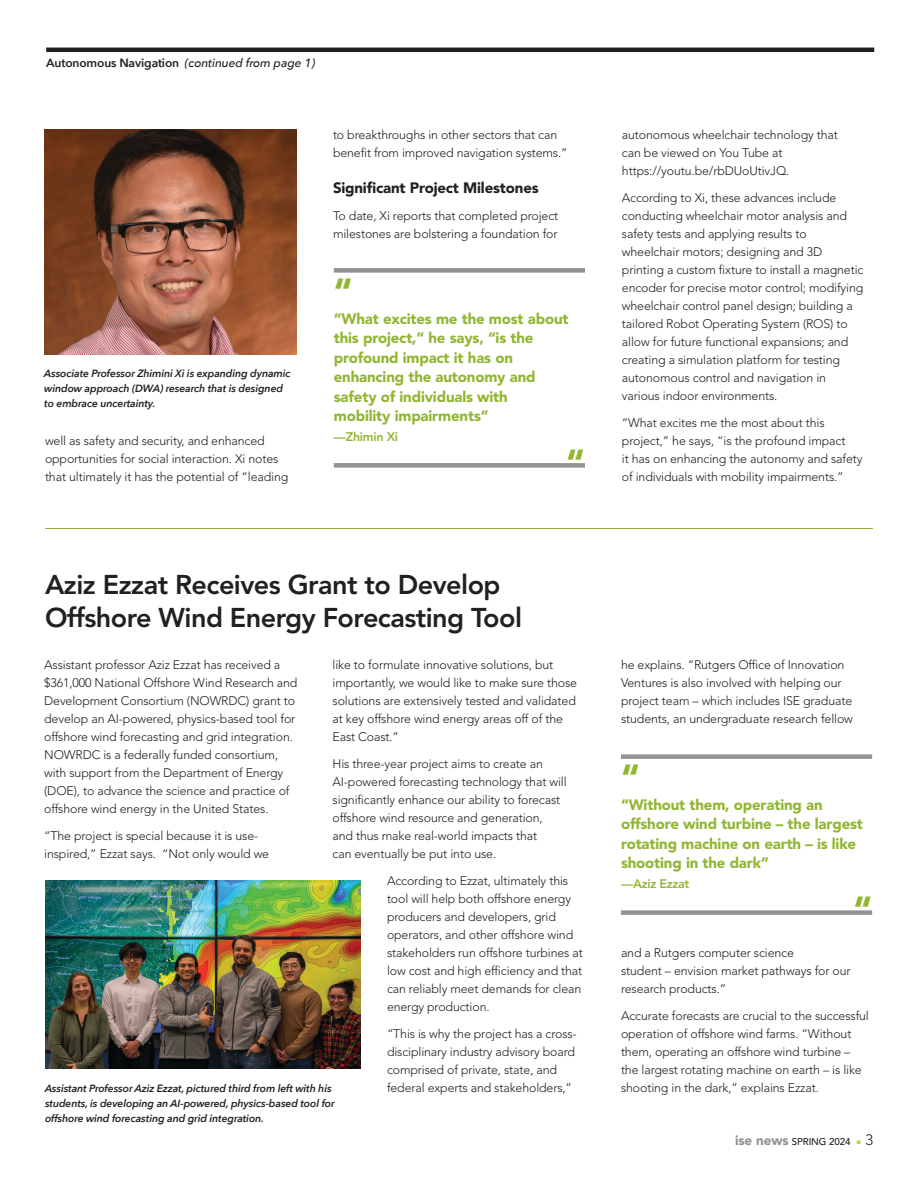
<style>
.page{position:relative;width:918px;height:1188px;background:#fff}
.page>*{position:absolute;margin:0;border:0;box-sizing:border-box;transform-origin:0 0}
.Quote_rule_above{font:900 36px "Avenir LT Std";color:#91b631}
.Quote_rule_below{font:900 36px "Avenir LT Std";color:#91b631}
._18_22_Headline_style_Light{font:800 27px/33px "Avenir LT Std";letter-spacing:-.02em;color:#231f20}
.Pull_Quote{font:900 15px/19.5px "Avenir LT Std";letter-spacing:-.01em;color:#91b631}
.Body_Text{font:900 15px "Avenir LT Std";letter-spacing:-.01em;color:#231f20}
.Body_Text-2{font:300 12.3px/18px "Avenir LT Std";letter-spacing:-.01em;color:#231f20}
.Pull_Quote-2{font:800 12.3px "Avenir LT Std";letter-spacing:-.02em;color:#91b631}
.Continued_from{font:600 12px "Avenir Next";letter-spacing:-.01em;color:#231f20}
.Dept_news_body_text{font:italic 600 10.5px/15px "Avenir Next";letter-spacing:-.01em;color:#231f20}
.t1{font:500 9.75px "Avenir LT Std";letter-spacing:-.01em;color:#231f20}
.s1{font-weight:500;font-style:italic}
.s2{font-size:12px}
.s3{font-weight:900;font-size:13.5px;color:#919295}
.s4{font-weight:300;font-size:15px}
</style>
<div class="page">
<hr style="left:46px;top:48px;width:828px;height:4px;background:#231f20">
<img style="left:44px;top:130px;width:252px;height:225px">
<div style="left:334px;top:268px;width:251px;height:5px;background:#919295"></div>
<div style="left:334px;top:463px;width:251px;height:5px;background:#919295"></div>
<div style="left:621px;top:754px;width:251px;height:5px;background:#919295"></div>
<div style="left:621px;top:910px;width:251px;height:5px;background:#919295"></div>
<img style="left:45px;top:881px;width:316px;height:188px">
<hr style="left:45px;top:528px;width:828px;height:1px;background:#91b631">
<p class="Continued_from" style="left:46px;top:53px;width:271px">Autonomous Navigation <span class="s1">(continued from page 1)</span></p>
<p class="Dept_news_body_text" style="left:44px;top:366px;width:248px">Associate Professor Zhimini Xi is expanding dynamic window approach (DWA) research that is designed to embrace uncertainty.</p>
<p class="Body_Text-2" style="left:45px;top:431px;width:245px">well as safety and security, and enhanced opportunities for social interaction. Xi notes that ultimately it has the potential of “leading</p>
<p class="Body_Text-2" style="left:333px;top:126px;width:236px">to breakthroughs in other sectors that can benefit from improved navigation systems.”</p>
<p class="Body_Text" style="left:333px;top:179px;width:207px">Significant Project Milestones</p>
<p class="Body_Text-2" style="left:333px;top:207px;width:227px">To date, Xi reports that completed project milestones are bolstering a foundation for</p>
<p class="Quote_rule_above" style="left:334px;top:270px;width:20px">“</p>
<p class="Pull_Quote" style="left:334px;top:309px;width:236px">“What excites me the most about this project,” he says, “is the profound impact it has on enhancing the autonomy and safety of individuals with<br>mobility impairments”</p>
<p class="Pull_Quote-2" style="left:334px;top:429px;width:66px"><span class="s2">—</span>Zhimin Xi</p>
<p class="Quote_rule_below" style="left:566px;top:441px;width:20px">“</p>
<p class="_18_22_Headline_style_Light" style="left:45px;top:569px;width:479px">Aziz Ezzat Receives Grant to Develop<br>Offshore Wind Energy Forecasting Tool</p>
<p class="Body_Text-2" style="left:44px;top:655px;width:255px">Assistant professor Aziz Ezzat has received a $361,000 National Offshore Wind Research and Development Consortium (NOWRDC) grant to develop an AI-powered, physics-based tool for offshore wind forecasting and grid integration.<br>NOWRDC is a federally funded consortium, with support from the Department of Energy (DOE), to advance the science and practice of offshore wind energy in the United States.</p>
<p class="Body_Text-2" style="left:44px;top:826px;width:226px">“The project is special because it is use&shy;inspired,” Ezzat says. “Not only would we</p>
<p class="Body_Text-2" style="left:333px;top:655px;width:246px">like to formulate innovative solutions, but importantly, we would like to make sure those solutions are extensively tested and validated at key offshore wind energy areas off of the East Coast.”</p>
<p class="Body_Text-2" style="left:333px;top:754px;width:236px">His three-year project aims to create an AI-powered forecasting technology that will significantly enhance our ability to forecast offshore wind resource and generation,<br>and thus make real-world impacts that<br>can eventually be put into use.</p>
<p class="Dept_news_body_text" style="left:45px;top:1080px;width:291px">Assistant Professor Aziz Ezzat, pictured third from left with his students, is developing an AI-powered, physics-based tool for offshore wind forecasting and grid integration.</p>
<p class="Body_Text-2" style="left:387px;top:872px;width:197px">According to Ezzat, ultimately this tool will help both offshore energy producers and developers, grid operators, and other offshore wind stakeholders run offshore turbines at low cost and high efficiency and that can reliably meet demands for clean energy production.</p>
<p class="Body_Text-2" style="left:387px;top:1025px;width:191px">“This is why the project has a cross&shy;disciplinary industry advisory board comprised of private, state, and federal experts and stakeholders,”</p>
<p class="Body_Text-2" style="left:622px;top:126px;width:218px">autonomous wheelchair technology that can be viewed on You Tube at https://youtu.be/rbDUoUtivJQ.</p>
<p class="Body_Text-2" style="left:622px;top:189px;width:243px">According to Xi, these advances include conducting wheelchair motor analysis and safety tests and applying results to wheelchair motors; designing and 3D printing a custom fixture to install a magnetic encoder for precise motor control; modifying wheelchair control panel design; building a tailored Robot Operating System (ROS) to allow for future functional expansions; and creating a simulation platform for testing autonomous control and navigation in various indoor environments.</p>
<p class="Body_Text-2" style="left:622px;top:414px;width:242px">“What excites me the most about this project,” he says, “is the profound impact<br>it has on enhancing the autonomy and safety of individuals with mobility impairments.”</p>
<p class="Body_Text-2" style="left:621px;top:655px;width:234px">he explains. “Rutgers Office of Innovation Ventures is also involved with helping our project team – which includes ISE graduate students, an undergraduate research fellow</p>
<p class="Quote_rule_above" style="left:621px;top:756px;width:20px">“</p>
<p class="Pull_Quote" style="left:621px;top:795px;width:244px">“Without them, operating an offshore wind turbine – the largest rotating machine on earth – is like shooting in the dark”</p>
<p class="Pull_Quote-2" style="left:621px;top:876px;width:70px"><span class="s2">—</span>Aziz Ezzat</p>
<p class="Quote_rule_below" style="left:853px;top:888px;width:20px">“</p>
<p class="Body_Text-2" style="left:621px;top:943px;width:231px">and a Rutgers computer science<br>student – envision market pathways for our research products.”</p>
<p class="Body_Text-2" style="left:621px;top:1006px;width:249px">Accurate forecasts are crucial to the successful operation of offshore wind farms. “Without them, operating an offshore wind turbine – the largest rotating machine on earth – is like shooting in the dark,” explains Ezzat.</p>
<p class="t1" style="left:735px;top:1136px;width:140px"><span class="s3">ise news</span> SPRING 2024 <sup>■</sup> <span class="s4">3</span></p>
</div>
